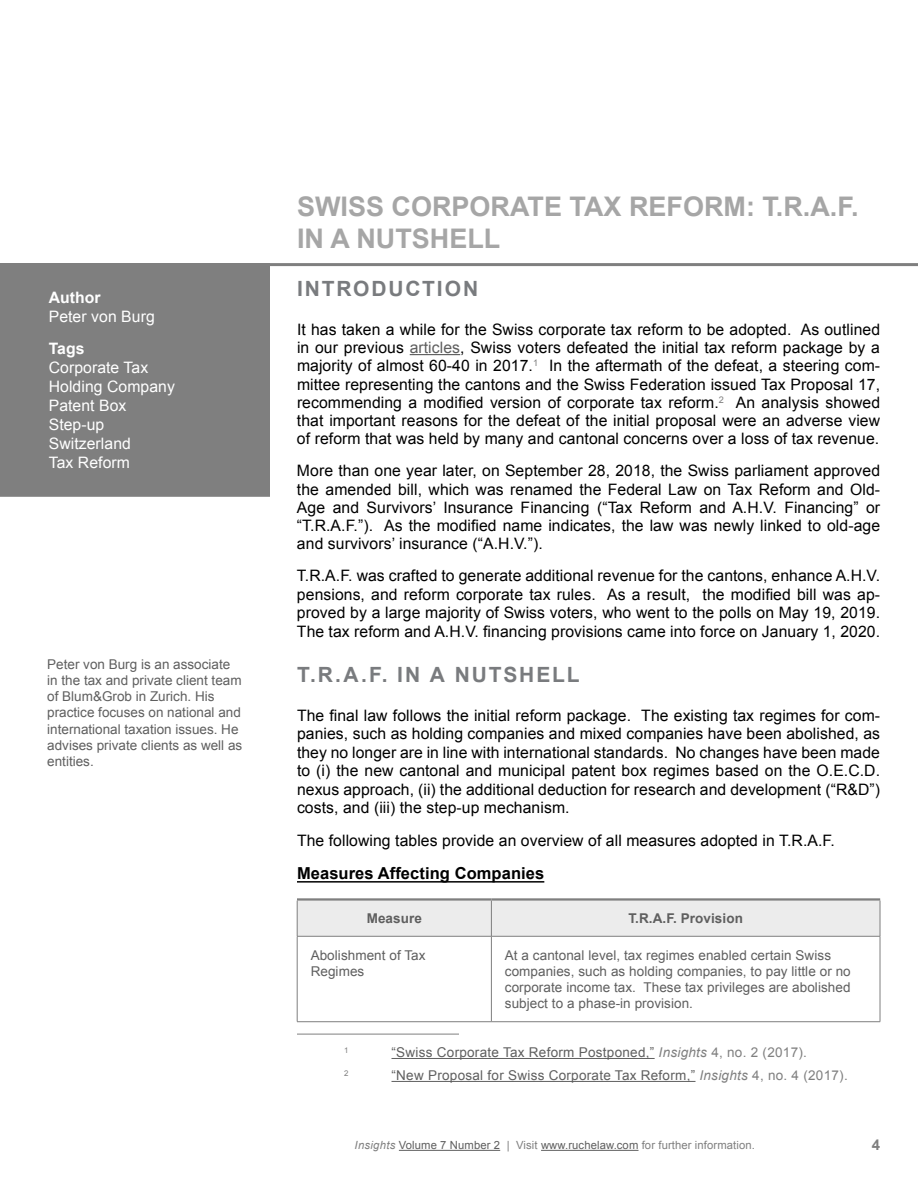
<style>
.page{position:relative;width:918px;height:1188px;background:#fff}
.page>*{position:absolute;margin:0;border:0;box-sizing:border-box;transform-origin:0 0}
.t1{font:700 27px/32.4px "Arial";color:#a6a6a6}
.t2{font:700 21px "Arial";letter-spacing:.09em;color:#797b7e}
.t3{font:700 16.5px "Arial";letter-spacing:.005em;color:#000}
.t4{font:15.75px/18.3px "Arial";letter-spacing:.005em;color:#000;text-align:justify}
.t5{font:15.75px/18.9px "Arial";letter-spacing:.005em;color:#fff}
.t6{font:700 15.75px "Arial";letter-spacing:.005em;color:#fff}
.t7{font:700 15px "Arial";color:#7f7f7f}
.t8{font:13.5px/16.2px "Arial";letter-spacing:.005em;color:#5f5f5f}
.t9{font:700 13.5px "Arial";letter-spacing:.005em;color:#5f5f5f}
.t10{font:11.25px "Arial";letter-spacing:.01em;color:#5f5f5f}
.t11{font:7.8px "Arial";color:#7f7f7f}
.s1{color:#5f5f5f}
.s2{font-style:italic;color:#7f7f7f}
.s3{color:#7f7f7f}
</style>
<div class="page">
<hr style="left:399px;top:1150px;width:101px;height:1px;background:#5f5f5f">
<hr style="left:541px;top:1150px;width:98px;height:1px;background:#5f5f5f">
<div style="left:0;top:266px;width:270px;height:231px;background:#7f7f7f"></div>
<hr style="left:0;top:263px;width:918px;height:3px;background:#7f7f7f">
<hr style="left:410px;top:354px;width:50px;height:1px;background:#5f5f5f">
<hr style="left:297px;top:881px;width:247px;height:2px;background:#000">
<div style="left:298px;top:901px;width:582px;height:35px;background:#ececec"></div>
<hr style="left:297px;top:936px;width:1px;height:86px;background:#7f7f7f">
<hr style="left:491px;top:936px;width:1px;height:86px;background:#7f7f7f">
<hr style="left:880px;top:936px;width:1px;height:86px;background:#7f7f7f">
<hr style="left:297px;top:1021px;width:194px;height:1px;background:#7f7f7f">
<hr style="left:491px;top:1021px;width:389px;height:1px;background:#7f7f7f">
<hr style="left:491px;top:901px;width:1px;height:35px;background:#7f7f7f">
<hr style="left:297px;top:898px;width:194px;height:3px;background:#7f7f7f">
<hr style="left:491px;top:898px;width:389px;height:3px;background:#7f7f7f">
<hr style="left:297px;top:901px;width:1px;height:35px;background:#7f7f7f">
<hr style="left:880px;top:901px;width:1px;height:35px;background:#7f7f7f">
<hr style="left:297px;top:936px;width:194px;height:1px;background:#7f7f7f">
<hr style="left:491px;top:936px;width:389px;height:1px;background:#7f7f7f">
<hr style="left:297px;top:1034px;width:162px;height:1px;background:#7f7f7f">
<hr style="left:392px;top:1058px;width:263px;height:1px;background:#5f5f5f">
<hr style="left:392px;top:1081px;width:304px;height:1px;background:#5f5f5f">
<p class="t6" style="left:49px;top:287px;width:54px">Author</p>
<p class="t5" style="left:49px;top:307px;width:108px">Peter von Burg</p>
<p class="t6" style="left:49px;top:338px;width:37px">Tags</p>
<p class="t5" style="left:49px;top:358px;width:128px">Corporate Tax<br>Holding Company<br>Patent Box<br>Step-up<br>Switzerland<br>Tax Reform</p>
<p class="t8" style="left:47px;top:656px;width:197px">Peter von Burg is an associate in the tax and private client team of Blum&amp;Grob in Zurich. His practice focuses on national and international taxation issues. He advises private clients as well as entities.</p>
<h1 class="t1" style="left:297px;top:191px;width:563px">SWISS CORPORATE TAX REFORM: T.R.A.F.<br>IN A NUTSHELL</h1>
<h2 class="t2" style="left:297px;top:275px;width:183px">INTRODUCTION</h2>
<p class="t4" style="left:297px;top:320px;width:585px">It has taken a while for the Swiss corporate tax reform to be adopted. As outlined in our previous <span class="s1">articles</span>, Swiss voters defeated the initial tax reform package by a majority of almost 60-40 in 2017.<sup>1</sup> In the aftermath of the defeat, a steering com&shy;mittee representing the cantons and the Swiss Federation issued Tax Proposal 17, recommending a modified version of corporate tax reform.<sup>2</sup> An analysis showed that important reasons for the defeat of the initial proposal were an adverse view of reform that was held by many and cantonal concerns over a loss of tax revenue.</p>
<p class="t4" style="left:297px;top:462px;width:585px">More than one year later, on September 28, 2018, the Swiss parliament approved the amended bill, which was renamed the Federal Law on Tax Reform and Old-Age and Survivors’ Insurance Financing (“Tax Reform and A.H.V. Financing” or “T.R.A.F.”). As the modified name indicates, the law was newly linked to old-age and survivors’ insurance (“A.H.V.”).</p>
<p class="t4" style="left:297px;top:567px;width:585px">T.R.A.F. was crafted to generate additional revenue for the cantons, enhance A.H.V. pensions, and reform corporate tax rules. As a result, the modified bill was ap&shy;proved by a large majority of Swiss voters, who went to the polls on May 19, 2019.<br>The tax reform and A.H.V. financing provisions came into force on January 1, 2020.</p>
<h2 class="t2" style="left:297px;top:661px;width:284px">T.R.A.F. IN A NUTSHELL</h2>
<p class="t4" style="left:297px;top:706px;width:585px">The final law follows the initial reform package. The existing tax regimes for com&shy;panies, such as holding companies and mixed companies have been abolished, as they no longer are in line with international standards. No changes have been made to (i) the new cantonal and municipal patent box regimes based on the O.E.C.D. nexus approach, (ii) the additional deduction for research and development (“R&amp;D”) costs, and (iii) the step-up mechanism.</p>
<p class="t4" style="left:297px;top:831px;width:539px">The following tables provide an overview of all measures adopted in T.R.A.F.</p>
<p class="t3" style="left:297px;top:862px;width:249px">Measures Affecting Companies</p>
<p class="t9" style="left:367px;top:909px;width:57px">Measure</p>
<p class="t9" style="left:628px;top:909px;width:116px">T.R.A.F. Provision</p>
<p class="t8" style="left:311px;top:947px;width:116px">Abolishment of Tax<br>Regimes</p>
<p class="t8" style="left:505px;top:947px;width:347px">At a cantonal level, tax regimes enabled certain Swiss companies, such as holding companies, to pay little or no corporate income tax. These tax privileges are abolished subject to a phase-in provision.</p>
<p class="t11" style="left:344px;top:1045px;width:6px">1</p>
<p class="t8" style="left:391px;top:1044px;width:417px">“Swiss Corporate Tax Reform Postponed,” <span class="s2">Insights</span> <span class="s3">4, no. 2 (2017).</span></p>
<p class="t11" style="left:344px;top:1068px;width:6px">2</p>
<p class="t8" style="left:391px;top:1067px;width:458px">“New Proposal for Swiss Corporate Tax Reform,” <span class="s2">Insights</span> <span class="s3">4, no. 4 (2017).</span></p>
<p class="t10" style="left:355px;top:1138px;width:402px"><span class="s2">Insights</span> Volume 7 Number 2 <span class="s3">| Visit</span> www.ruchelaw.com <span class="s3">for further information.</span></p>
<p class="t7" style="left:872px;top:1135px;width:10px">4</p>
</div>
